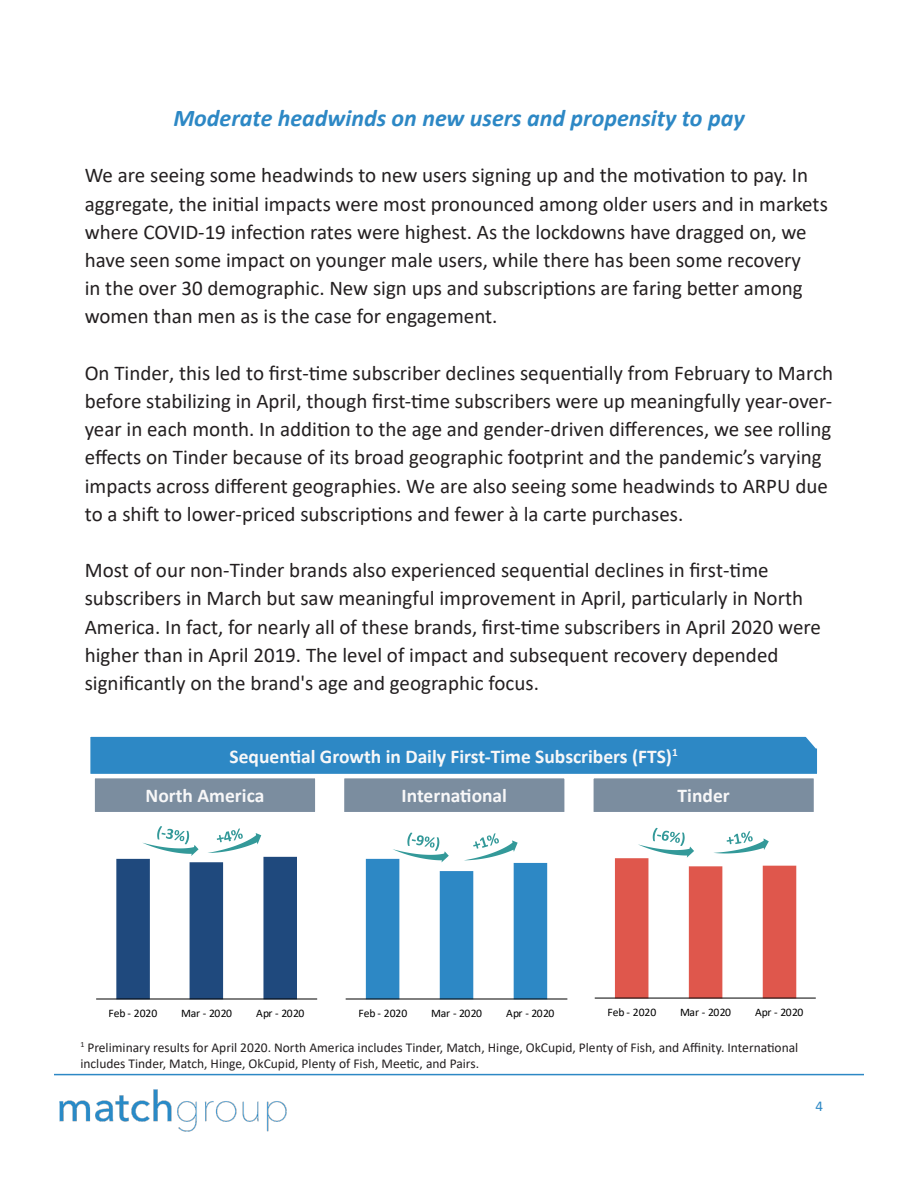
<style>
.page{position:relative;width:918px;height:1188px;background:#fff}
.page>*{position:absolute;margin:0;border:0;box-sizing:border-box;transform-origin:0 0}
.t1{font:italic 700 24px "Calibri";color:#2d88c5}
.t2{font:21px/28.2px "Calibri";color:#231f20}
.t3{font:700 19.5px "Calibri";color:#f7f7f8}
.t4{font:15px "Calibri";color:#2d88c5}
.t5{font:13.5px/16.2px "Calibri";color:#231f20}
.t6{font:11.55px "Calibri";letter-spacing:-.025em;color:#000}
</style>
<div class="page">
<img style="left:59px;top:1089px;width:228px;height:43px">
<hr style="left:54px;top:1074px;width:810px;height:1px;background:#2d88c5">
<hr style="left:595px;top:998px;width:221px;height:1px;background:#000">
<svg style="left:615px;top:827px;width:181px;height:171px"></svg>
<svg style="left:366px;top:832px;width:181px;height:167px"></svg>
<hr style="left:346px;top:999px;width:221px;height:1px;background:#000">
<div style="left:90px;top:736px;width:728px;height:39px;background:#2d88c5"></div>
<div style="left:89px;top:735px;width:730px;height:40px;border:2px solid #fff"></div>
<svg style="left:804px;top:735px;width:15px;height:14px"></svg>
<div style="left:94px;top:778px;width:222px;height:35px;background:#7b8d9f"></div>
<div style="left:93px;top:777px;width:224px;height:36px;border:2px solid #fff"></div>
<div style="left:343px;top:778px;width:222px;height:35px;background:#7b8d9f"></div>
<div style="left:343px;top:777px;width:223px;height:36px;border:2px solid #fff"></div>
<hr style="left:96px;top:999px;width:221px;height:1px;background:#000">
<svg style="left:116px;top:826px;width:181px;height:173px"></svg>
<div style="left:593px;top:778px;width:222px;height:35px;background:#7b8d9f"></div>
<div style="left:592px;top:777px;width:223px;height:36px;border:2px solid #fff"></div>
<p class="t1" style="left:173px;top:101px;width:573px">Moderate headwinds on new users and propensity to pay</p>
<p class="t2" style="left:85px;top:161px;width:745px">We are seeing some headwinds to new users signing up and the motivation to pay. In aggregate, the initial impacts were most pronounced among older users and in markets where COVID-19 infection rates were highest. As the lockdowns have dragged on, we have seen some impact on younger male users, while there has been some recovery<br>in the over 30 demographic. New sign ups and subscriptions are faring better among women than men as is the case for engagement.</p>
<p class="t2" style="left:85px;top:358px;width:750px">On Tinder, this led to first-time subscriber declines sequentially from February to March before stabilizing in April, though first-time subscribers were up meaningfully year-over&shy;year in each month. In addition to the age and gender-driven differences, we see rolling effects on Tinder because of its broad geographic footprint and the pandemic’s varying impacts across different geographies. We are also seeing some headwinds to ARPU due to a shift to lower-priced subscriptions and fewer à la carte purchases.</p>
<p class="t2" style="left:85px;top:556px;width:738px">Most of our non-Tinder brands also experienced sequential declines in first-time subscribers in March but saw meaningful improvement in April, particularly in North America. In fact, for nearly all of these brands, first-time subscribers in April 2020 were higher than in April 2019. The level of impact and subsequent recovery depended significantly on the brand's age and geographic focus.</p>
<p class="t3" style="left:230px;top:742px;width:450px">Sequential Growth in Daily First-Time Subscribers (FTS)<sup>1</sup></p>
<p class="t3" style="left:146px;top:782px;width:120px">North America</p>
<p class="t3" style="left:402px;top:782px;width:107px">International</p>
<p class="t3" style="left:678px;top:782px;width:54px">Tinder</p>
<p class="t6" style="left:108px;top:1006px;width:50px">Feb - 2020</p>
<p class="t6" style="left:181px;top:1006px;width:53px">Mar - 2020</p>
<p class="t6" style="left:256px;top:1006px;width:50px">Apr - 2020</p>
<p class="t6" style="left:359px;top:1006px;width:50px">Feb - 2020</p>
<p class="t6" style="left:431px;top:1006px;width:53px">Mar - 2020</p>
<p class="t6" style="left:506px;top:1006px;width:50px">Apr - 2020</p>
<p class="t6" style="left:607px;top:1005px;width:50px">Feb - 2020</p>
<p class="t6" style="left:680px;top:1005px;width:53px">Mar - 2020</p>
<p class="t6" style="left:755px;top:1005px;width:50px">Apr - 2020</p>
<p class="t5" style="left:80px;top:1039px;width:720px"><sup>1</sup> Preliminary results for April 2020. North America includes Tinder, Match, Hinge, OkCupid, Plenty of Fish, and Affinity. International includes Tinder, Match, Hinge, OkCupid, Plenty of Fish, Meetic, and Pairs.</p>
<p class="t4" style="left:815px;top:1095px;width:9px">4</p>
</div>
